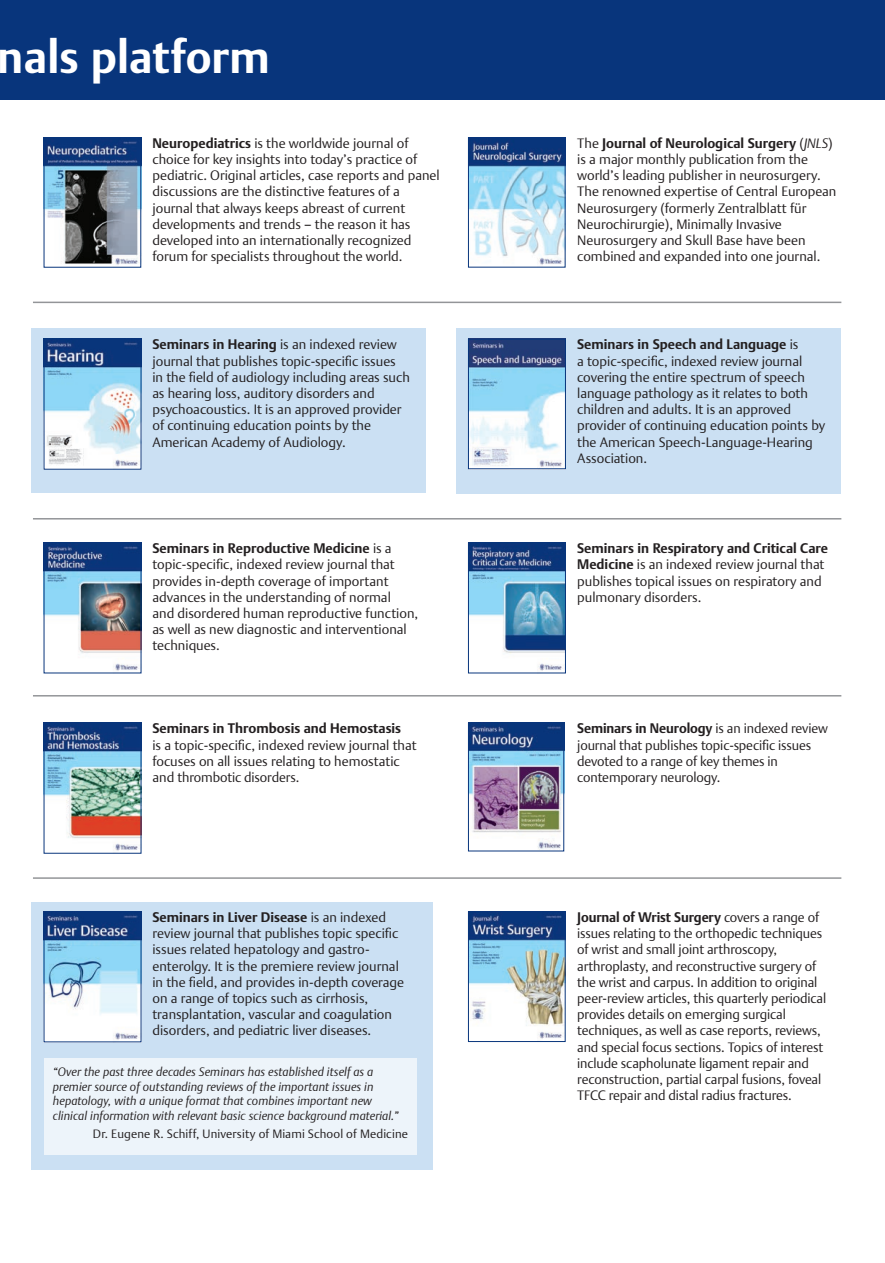
<style>
.page{position:relative;width:885px;height:1263px;background:#fff}
.page>*{position:absolute;margin:0;border:0;box-sizing:border-box;transform-origin:0 0}
.t1{font:700 45px "Thieme Argo 2011";color:#fff}
.t2{font:300 13.5px/16.2px "Thieme Argo 2011";color:#231f20}
.t3{font:700 13.5px "Thieme Argo 2011";color:#231f20}
.t4{font:italic 300 12px/14.4px "Thieme Argo 2011";letter-spacing:.01em;color:#231f20}
.t5{font:300 12px "Thieme Argo 2011";letter-spacing:.01em;color:#231f20}
.s1{font-weight:700}
.s2{font-style:italic}
</style>
<div class="page">
<div style="left:0;top:0;width:884px;height:100px;background:#08357c"></div>
<hr style="left:33px;top:302px;width:808px;height:1px;background:#939598">
<hr style="left:33px;top:518px;width:808px;height:1px;background:#939598">
<hr style="left:33px;top:695px;width:808px;height:1px;background:#939598">
<hr style="left:33px;top:877px;width:808px;height:2px;background:#939598">
<div style="left:31px;top:328px;width:394px;height:165px;background:#cbe0f3"></div>
<div style="left:455px;top:328px;width:385px;height:166px;background:#cbe0f3"></div>
<div style="left:31px;top:902px;width:401px;height:267px;background:#cbe0f3"></div>
<div style="left:44px;top:1058px;width:372px;height:97px;background:#edf4fa"></div>
<img style="left:46px;top:139px;width:93px;height:126px">
<div style="left:44px;top:137px;width:97px;height:131px;border:1px solid #08357c"></div>
<img style="left:46px;top:341px;width:93px;height:127px">
<div style="left:44px;top:339px;width:97px;height:131px;border:1px solid #08357c"></div>
<img style="left:46px;top:544px;width:93px;height:127px">
<div style="left:44px;top:542px;width:97px;height:131px;border:1px solid #08357c"></div>
<img style="left:46px;top:725px;width:93px;height:126px">
<div style="left:44px;top:723px;width:97px;height:131px;border:1px solid #08357c"></div>
<img style="left:46px;top:913px;width:93px;height:127px">
<div style="left:44px;top:911px;width:97px;height:131px;border:1px solid #08357c"></div>
<img style="left:470px;top:139px;width:93px;height:126px">
<div style="left:468px;top:137px;width:97px;height:131px;border:1px solid #08357c"></div>
<img style="left:470px;top:341px;width:94px;height:126px">
<div style="left:468px;top:339px;width:98px;height:130px;border:1px solid #08357c"></div>
<img style="left:470px;top:544px;width:94px;height:127px">
<div style="left:468px;top:542px;width:98px;height:131px;border:1px solid #08357c"></div>
<img style="left:470px;top:725px;width:92px;height:124px">
<div style="left:468px;top:723px;width:96px;height:128px;border:1px solid #08357c"></div>
<img style="left:470px;top:913px;width:93px;height:126px">
<div style="left:468px;top:911px;width:97px;height:131px;border:1px solid #08357c"></div>
<h1 class="t1" style="left:-2px;top:27px;width:273px">nals platform</h1>
<p class="t2" style="left:152px;top:135px;width:288px"><span class="s1">Neuropediatrics</span> is the worldwide journal of choice for key insights into today’s practice of pediatric. Original articles, case reports and panel discussions are the distinctive features of a journal that always keeps abreast of current developments and trends – the reason it has developed into an internationally recognized forum for specialists throughout the world.</p>
<p class="t2" style="left:577px;top:135px;width:261px">The <span class="s1">Journal of Neurological Surgery</span> (<span class="s2">JNLS</span>) is a major monthly publication from the world’s leading publisher in neurosurgery.<br>The renowned expertise of Central European Neurosurgery (formerly Zentralblatt für Neurochirurgie), Minimally Invasive Neurosurgery and Skull Base have been combined and expanded into one journal.</p>
<p class="t2" style="left:152px;top:336px;width:259px"><span class="s1">Seminars in Hearing</span> is an indexed review journal that publishes topic-specific issues in the field of audiology including areas such as hearing loss, auditory disorders and psychoacoustics. It is an approved provider of continuing education points by the American Academy of Audiology.</p>
<p class="t2" style="left:577px;top:336px;width:249px"><span class="s1">Seminars in Speech and Language</span> is<br>a topic-specific, indexed review journal covering the entire spectrum of speech language pathology as it relates to both children and adults. It is an approved provider of continuing education points by the American Speech-Language-Hearing Association.</p>
<p class="t2" style="left:152px;top:540px;width:267px"><span class="s1">Seminars in Reproductive Medicine</span> is a topic-specific, indexed review journal that provides in-depth coverage of important advances in the understanding of normal<br>and disordered human reproductive function, as well as new diagnostic and interventional techniques.</p>
<p class="t2" style="left:577px;top:540px;width:252px"><span class="s1">Seminars in Respiratory and Critical Care Medicine</span> is an indexed review journal that publishes topical issues on respiratory and pulmonary disorders.</p>
<p class="t3" style="left:152px;top:720px;width:250px">Seminars in Thrombosis and Hemostasis</p>
<p class="t2" style="left:152px;top:736px;width:265px">is a topic-specific, indexed review journal that focuses on all issues relating to hemostatic and thrombotic disorders.</p>
<p class="t2" style="left:577px;top:720px;width:252px"><span class="s1">Seminars in Neurology</span> is an indexed review journal that publishes topic-specific issues devoted to a range of key themes in contemporary neurology.</p>
<p class="t2" style="left:152px;top:909px;width:253px"><span class="s1">Seminars in Liver Disease</span> is an indexed review journal that publishes topic specific issues related hepatology and gastro&shy;enterolgy. It is the premiere review journal in the field, and provides in-depth coverage on a range of topics such as cirrhosis, transplantation, vascular and coagulation disorders, and pediatric liver diseases.</p>
<p class="t2" style="left:577px;top:909px;width:250px"><span class="s1">Journal of Wrist Surgery</span> covers a range of issues relating to the orthopedic techniques of wrist and small joint arthroscopy, arthroplasty, and reconstructive surgery of the wrist and carpus. In addition to original peer-review articles, this quarterly periodical provides details on emerging surgical techniques, as well as case reports, reviews, and special focus sections. Topics of interest include scapholunate ligament repair and reconstruction, partial carpal fusions, foveal TFCC repair and distal radius fractures.</p>
<p class="t4" style="left:53px;top:1065px;width:347px">“Over the past three decades Seminars has established itself as a premier source of outstanding reviews of the important issues in hepatology, with a unique format that combines important new clinical information with relevant basic science background material.”</p>
<p class="t5" style="left:93px;top:1126px;width:316px">Dr. Eugene R. Schiff, University of Miami School of Medicine</p>
</div>
